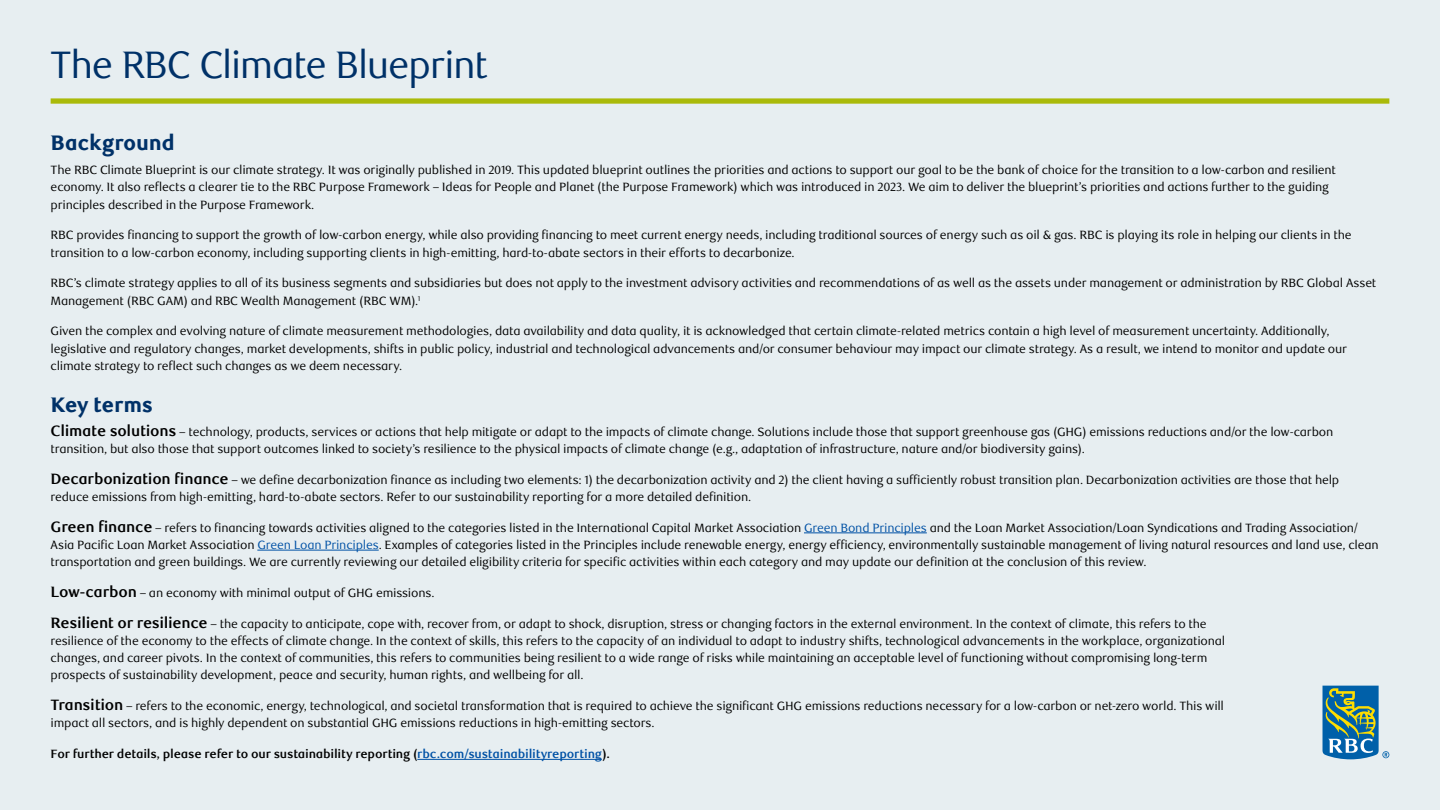
<style>
.page{position:relative;width:1440px;height:810px;background:#e7eef1}
.page>*{position:absolute;margin:0;border:0;box-sizing:border-box;transform-origin:0 0}
.t1{font:38.25px "RBC Display";letter-spacing:-.02em;color:#003168}
.t2{font:800 21px "RBC Text";letter-spacing:-.015em;color:#003168}
.t3{font:12px/17.2px "RBC Text";letter-spacing:-.02em;color:#000}
.t4{font:700 12px "RBC Text";letter-spacing:-.015em;color:#000}
.s1{font-weight:700;font-size:15px}
.s2{color:#0051a5}
</style>
<div class="page">
<hr style="left:804px;top:533px;width:123px;height:1px;background:#0051a5">
<hr style="left:257px;top:550px;width:122px;height:1px;background:#0051a5">
<hr style="left:417px;top:759px;width:185px;height:1px;background:#0051a5">
<svg style="left:1323px;top:686px;width:66px;height:73px"></svg>
<div style="left:51px;top:98px;width:1338px;height:6px;background:#aaba0a"></div>
<h1 class="t1" style="left:51px;top:43px;width:439px">The RBC Climate Blueprint</h1>
<h2 class="t2" style="left:51px;top:130px;width:126px">Background</h2>
<p class="t3" style="left:51px;top:162px;width:1287px">The RBC Climate Blueprint is our climate strategy. It was originally published in 2019. This updated blueprint outlines the priorities and actions to support our goal to be the bank of choice for the transition to a low-carbon and resilient economy. It also reflects a clearer tie to the RBC Purpose Framework – Ideas for People and Planet (the Purpose Framework) which was introduced in 2023. We aim to deliver the blueprint’s priorities and actions further to the guiding principles described in the Purpose Framework.</p>
<p class="t3" style="left:51px;top:227px;width:1303px">RBC provides financing to support the growth of low-carbon energy, while also providing financing to meet current energy needs, including traditional sources of energy such as oil &amp; gas. RBC is playing its role in helping our clients in the transition to a low-carbon economy, including supporting clients in high-emitting, hard-to-abate sectors in their efforts to decarbonize.</p>
<p class="t3" style="left:51px;top:275px;width:1327px">RBC’s climate strategy applies to all of its business segments and subsidiaries but does not apply to the investment advisory activities and recommendations of as well as the assets under management or administration by RBC Global Asset<br>Management (RBC GAM) and RBC Wealth Management (RBC WM).<sup>1</sup></p>
<p class="t3" style="left:51px;top:323px;width:1298px">Given the complex and evolving nature of climate measurement methodologies, data availability and data quality, it is acknowledged that certain climate-related metrics contain a high level of measurement uncertainty. Additionally, legislative and regulatory changes, market developments, shifts in public policy, industrial and technological advancements and/or consumer behaviour may impact our climate strategy. As a result, we intend to monitor and update our climate strategy to reflect such changes as we deem necessary.</p>
<h2 class="t2" style="left:51px;top:392px;width:105px">Key terms</h2>
<p class="t3" style="left:51px;top:423px;width:1284px"><span class="s1">Climate solutions</span> – technology, products, services or actions that help mitigate or adapt to the impacts of climate change. Solutions include those that support greenhouse gas (GHG) emissions reductions and/or the low-carbon transition, but also those that support outcomes linked to society’s resilience to the physical impacts of climate change (e.g., adaptation of infrastructure, nature and/or biodiversity gains).</p>
<p class="t3" style="left:51px;top:471px;width:1290px"><span class="s1">Decarbonization finance</span> – we define decarbonization finance as including two elements: 1) the decarbonization activity and 2) the client having a sufficiently robust transition plan. Decarbonization activities are those that help reduce emissions from high-emitting, hard-to-abate sectors. Refer to our sustainability reporting for a more detailed definition.</p>
<p class="t3" style="left:51px;top:519px;width:1330px"><span class="s1">Green finance</span> – refers to financing towards activities aligned to the categories listed in the International Capital Market Association <span class="s2">Green Bond Principles</span> and the Loan Market Association/Loan Syndications and Trading Association/<br>Asia Pacific Loan Market Association <span class="s2">Green Loan Principles</span>. Examples of categories listed in the Principles include renewable energy, energy efficiency, environmentally sustainable management of living natural resources and land use, clean transportation and green buildings. We are currently reviewing our detailed eligibility criteria for specific activities within each category and may update our definition at the conclusion of this review.</p>
<p class="t3" style="left:51px;top:584px;width:385px"><span class="s1">Low-carbon</span> – an economy with minimal output of GHG emissions.</p>
<p class="t3" style="left:51px;top:615px;width:1176px"><span class="s1">Resilient or resilience</span> – the capacity to anticipate, cope with, recover from, or adapt to shock, disruption, stress or changing factors in the external environment. In the context of climate, this refers to the resilience of the economy to the effects of climate change. In the context of skills, this refers to the capacity of an individual to adapt to industry shifts, technological advancements in the workplace, organizational changes, and career pivots. In the context of communities, this refers to communities being resilient to a wide range of risks while maintaining an acceptable level of functioning without compromising long-term prospects of sustainability development, peace and security, human rights, and wellbeing for all.</p>
<p class="t3" style="left:51px;top:698px;width:1175px"><span class="s1">Transition</span> – refers to the economic, energy, technological, and societal transformation that is required to achieve the significant GHG emissions reductions necessary for a low-carbon or net-zero world. This will impact all sectors, and is highly dependent on substantial GHG emissions reductions in high-emitting sectors.</p>
<p class="t4" style="left:51px;top:747px;width:561px">For further details, please refer to our sustainability reporting (<span class="s2">rbc.com/sustainabilityreporting</span>).</p>
</div>
